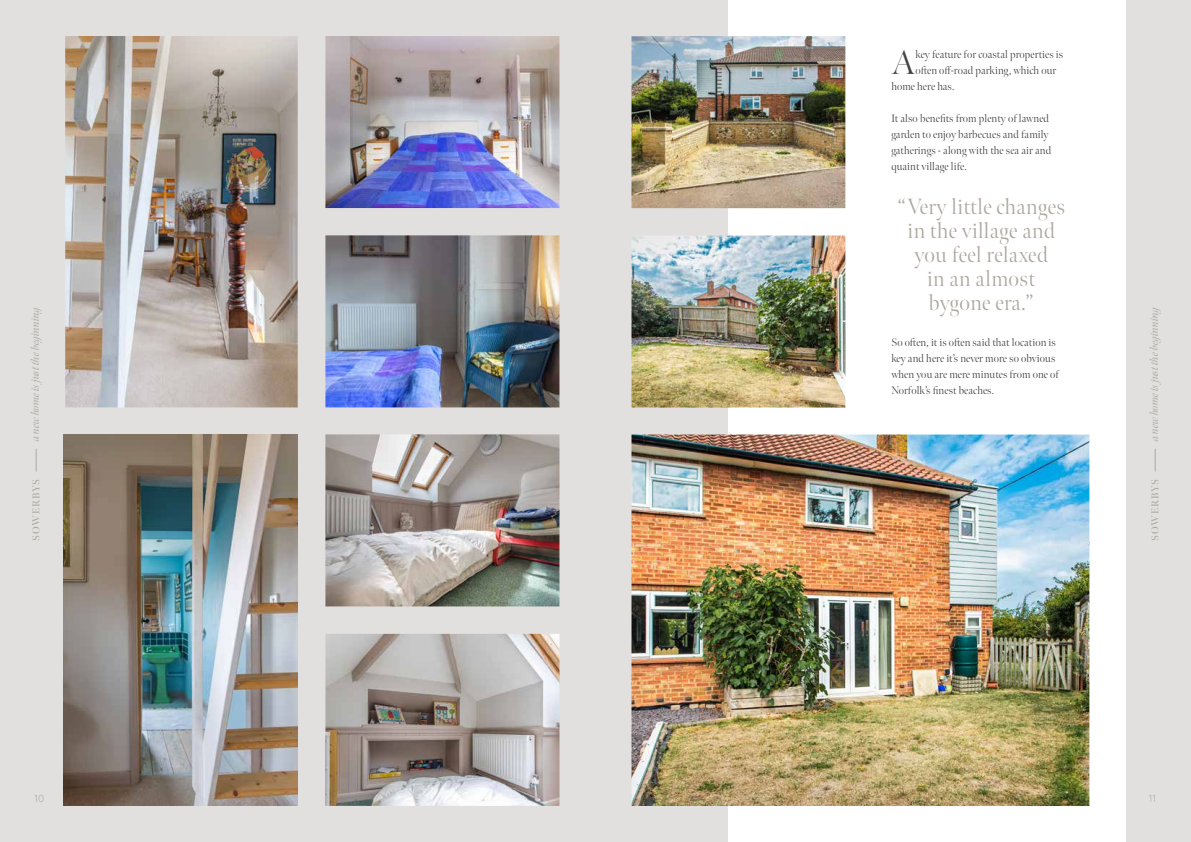
<style>
.page{position:relative;width:1191px;height:842px;background:#fff}
.page>*{position:absolute;margin:0;border:0;box-sizing:border-box;transform-origin:0 0}
.t1{font:300 34px "Meno Banner";color:#434141}
.t2{font:300 22px/24px "Meno Banner";letter-spacing:.02em;color:#ada8a0;text-align:center}
.t3{font:300 11px/16px "Meno Banner";letter-spacing:.01em;color:#434141}
.t4{font:italic 11px "Meno Banner";letter-spacing:-.01em;color:#ada8a0}
.t5{font:600 10px "Meno Banner";letter-spacing:.08em;color:#ada8a0}
.t6{font:300 10px "Quasimoda";color:#ada8a0}
</style>
<div class="page">
<div style="left:0;top:0;width:595px;height:842px;background:#e2e0df"></div>
<div style="left:595px;top:0;width:596px;height:842px;background:#e2e0df"></div>
<svg style="left:36px;top:449px;width:1px;height:22px"></svg>
<svg style="left:1155px;top:449px;width:1px;height:22px"></svg>
<img style="left:64px;top:434px;width:234px;height:372px">
<img style="left:325px;top:434px;width:234px;height:172px">
<img style="left:325px;top:634px;width:234px;height:172px">
<div style="left:728px;top:0;width:397px;height:842px;background:#fff"></div>
<img style="left:631px;top:434px;width:458px;height:372px">
<img style="left:65px;top:36px;width:233px;height:371px">
<img style="left:325px;top:36px;width:234px;height:172px">
<img style="left:325px;top:235px;width:234px;height:172px">
<img style="left:631px;top:36px;width:214px;height:172px">
<img style="left:631px;top:235px;width:214px;height:173px">
<h1 class="t1" style="left:891px;top:42px;width:25px">A</h1>
<p class="t3" style="left:915px;top:46px;width:149px">key feature for coastal properties is</p>
<p class="t3" style="left:915px;top:62px;width:142px">often off-road parking, which our</p>
<p class="t3" style="left:891px;top:78px;width:64px">home here has.</p>
<p class="t3" style="left:891px;top:110px;width:161px">It also benefits from plenty of lawned garden to enjoy barbecues and family gatherings - along with the sea air and quaint village life.</p>
<h2 class="t2" style="left:897px;top:194px;width:169px">“Very little changes in the village and you feel relaxed<br>in an almost bygone era.”</h2>
<p class="t4" style="left:29px;top:441px;width:138px;rotate:-90deg">a new home is just the beginning</p>
<p class="t4" style="left:1147px;top:441px;width:138px;rotate:-90deg">a new home is just the beginning</p>
<p class="t3" style="left:891px;top:334px;width:169px">So often, it is often said that location is key and here it’s never more so obvious when you are mere minutes from one of Norfolk’s finest beaches.</p>
<p class="t5" style="left:30px;top:541px;width:63px;rotate:-90deg">SOWERBYS</p>
<p class="t5" style="left:1149px;top:541px;width:63px;rotate:-90deg">SOWERBYS</p>
<p class="t6" style="left:35px;top:791px;width:11px">10</p>
<p class="t6" style="left:1148px;top:791px;width:9px">11</p>
</div>
